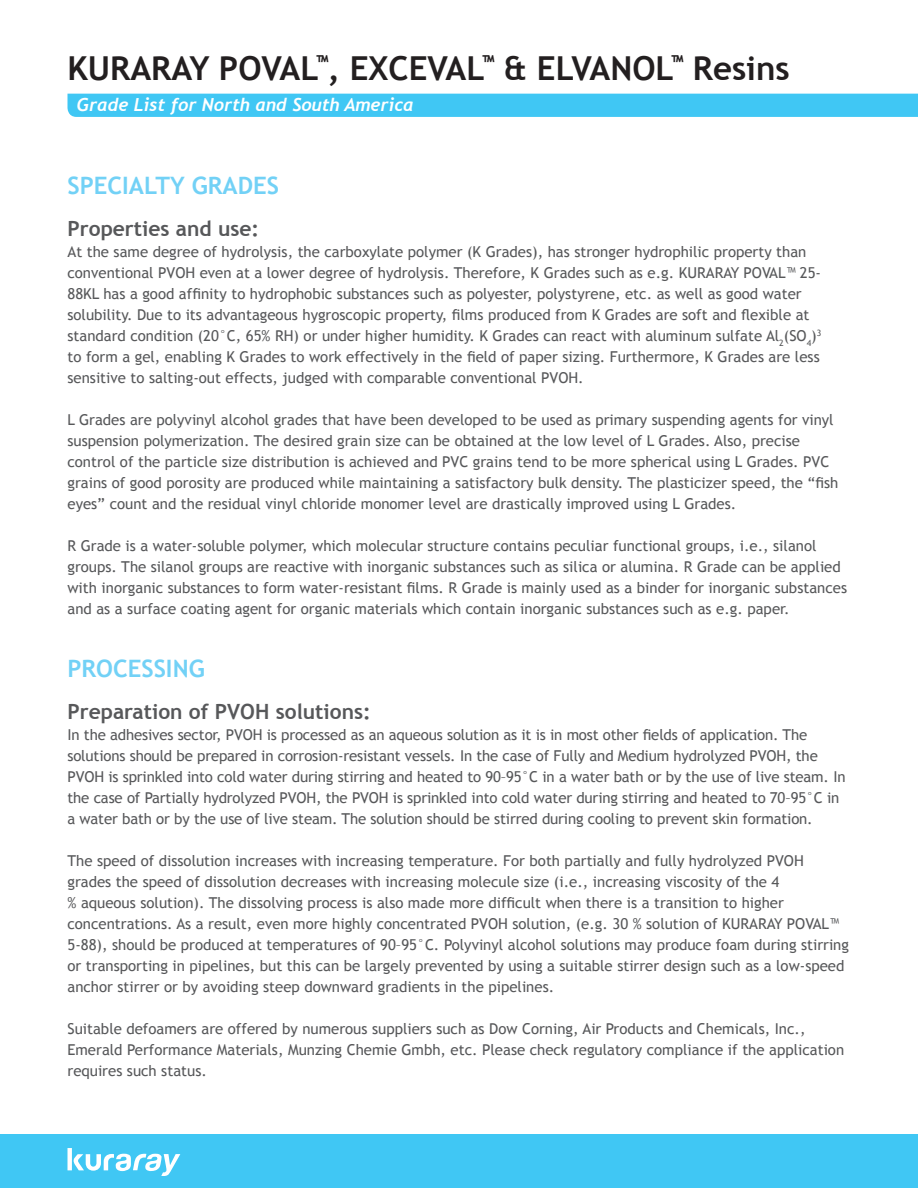
<style>
.page{position:relative;width:918px;height:1188px;background:#fff}
.page>*{position:absolute;margin:0;border:0;box-sizing:border-box;transform-origin:0 0}
.t1{font:700 33px "Trebuchet MS";color:#231f20}
.t2{font:700 24px "Trebuchet MS";color:#72d1f6}
.t3{font:700 21px "Trebuchet MS";color:#57585a}
.t4{font:italic 700 18px "Trebuchet";color:#fff}
.t5{font:15px/21px "Trebuchet MS";color:#57585a}
</style>
<div class="page">
<div style="left:0;top:1134px;width:918px;height:54px;background:#40c7f4"></div>
<svg style="left:68px;top:1148px;width:112px;height:28px"></svg>
<div style="left:68px;top:94px;width:850px;height:23px;background:#40c7f4"></div>
<h1 class="t1" style="left:68px;top:48px;width:724px">KURARAY POVAL<sup>™</sup>, EXCEVAL<sup>™</sup> &amp; ELVANOL<sup>™</sup> Resins</h1>
<p class="t4" style="left:77px;top:93px;width:338px">Grade List for North and South America</p>
<p class="t2" style="left:68px;top:171px;width:213px">SPECIALTY GRADES</p>
<p class="t3" style="left:68px;top:216px;width:193px">Properties and use:</p>
<p class="t5" style="left:68px;top:242px;width:755px">At the same degree of hydrolysis, the carboxylate polymer (K Grades), has stronger hydrophilic property than conventional PVOH even at a lower degree of hydrolysis. Therefore, K Grades such as e.g. KURARAY POVAL™ 25- 88KL has a good affinity to hydrophobic substances such as polyester, polystyrene, etc. as well as good water solubility. Due to its advantageous hygroscopic property, films produced from K Grades are soft and flexible at standard condition (20°C, 65% RH) or under higher humidity. K Grades can react with aluminum sulfate Al<sub>2</sub>(SO<sub>4</sub>)<sup>3 </sup>to form a gel, enabling K Grades to work effectively in the field of paper sizing. Furthermore, K Grades are less sensitive to salting-out effects, judged with comparable conventional PVOH.</p>
<p class="t5" style="left:68px;top:410px;width:772px">L Grades are polyvinyl alcohol grades that have been developed to be used as primary suspending agents for vinyl suspension polymerization. The desired grain size can be obtained at the low level of L Grades. Also, precise control of the particle size distribution is achieved and PVC grains tend to be more spherical using L Grades. PVC grains of good porosity are produced while maintaining a satisfactory bulk density. The plasticizer speed, the “fish eyes” count and the residual vinyl chloride monomer level are drastically improved using L Grades.</p>
<p class="t5" style="left:68px;top:536px;width:781px">R Grade is a water-soluble polymer, which molecular structure contains peculiar functional groups, i.e., silanol groups. The silanol groups are reactive with inorganic substances such as silica or alumina. R Grade can be applied with inorganic substances to form water-resistant films. R Grade is mainly used as a binder for inorganic substances and as a surface coating agent for organic materials which contain inorganic substances such as e.g. paper.</p>
<p class="t2" style="left:68px;top:654px;width:139px">PROCESSING</p>
<p class="t3" style="left:68px;top:699px;width:305px">Preparation of PVOH solutions:</p>
<p class="t5" style="left:68px;top:725px;width:780px">In the adhesives sector, PVOH is processed as an aqueous solution as it is in most other fields of application. The solutions should be prepared in corrosion-resistant vessels. In the case of Fully and Medium hydrolyzed PVOH, the PVOH is sprinkled into cold water during stirring and heated to 90–95°C in a water bath or by the use of live steam. In the case of Partially hydrolyzed PVOH, the PVOH is sprinkled into cold water during stirring and heated to 70–95°C in a water bath or by the use of live steam. The solution should be stirred during cooling to prevent skin formation.</p>
<p class="t5" style="left:68px;top:851px;width:783px">The speed of dissolution increases with increasing temperature. For both partially and fully hydrolyzed PVOH grades the speed of dissolution decreases with increasing molecule size (i.e., increasing viscosity of the 4<br>% aqueous solution). The dissolving process is also made more difficult when there is a transition to higher concentrations. As a result, even more highly concentrated PVOH solution, (e.g. 30 % solution of KURARAY POVAL™ 5-88), should be produced at temperatures of 90–95°C. Polyvinyl alcohol solutions may produce foam during stirring or transporting in pipelines, but this can be largely prevented by using a suitable stirrer design such as a low-speed anchor stirrer or by avoiding steep downward gradients in the pipelines.</p>
<p class="t5" style="left:68px;top:1019px;width:778px">Suitable defoamers are offered by numerous suppliers such as Dow Corning, Air Products and Chemicals, Inc.,<br>Emerald Performance Materials, Munzing Chemie Gmbh, etc. Please check regulatory compliance if the application requires such status.</p>
</div>
